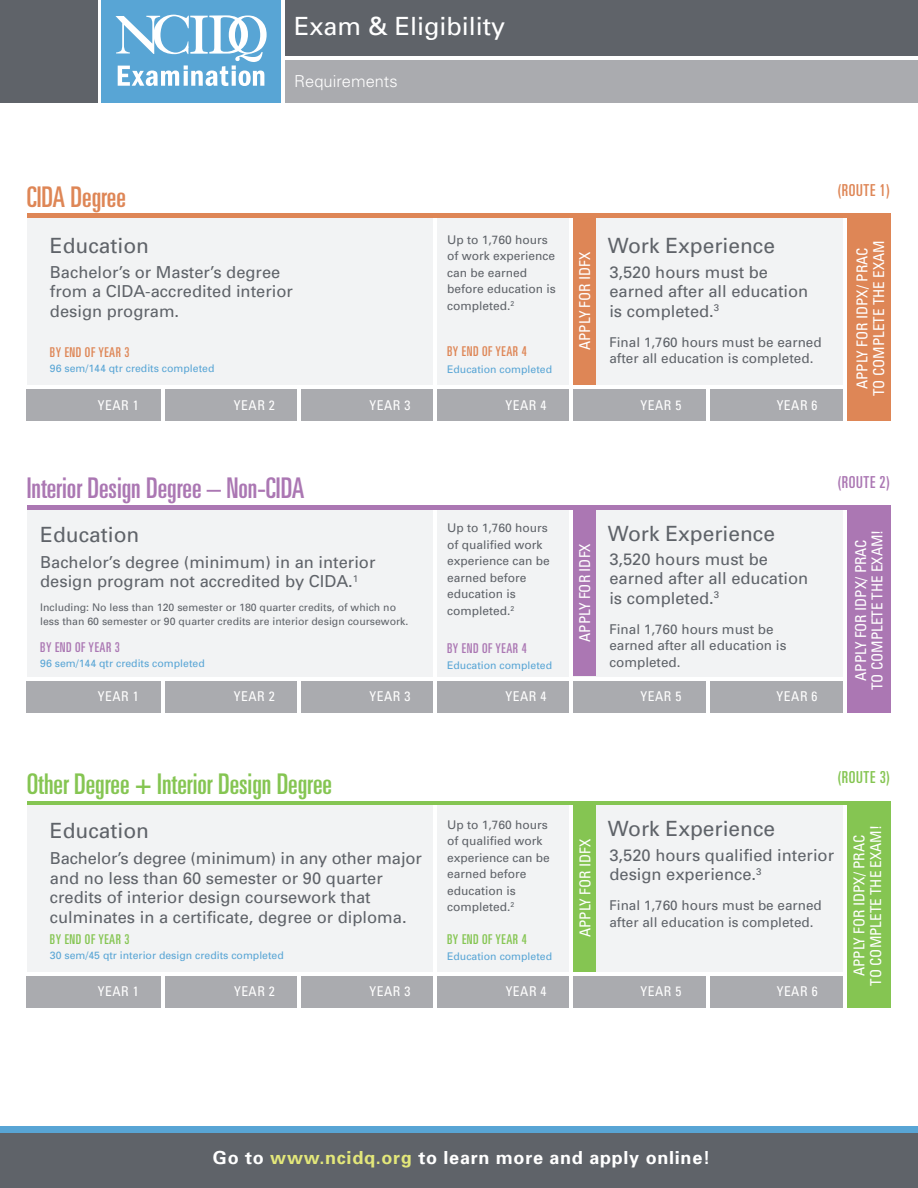
<style>
.page{position:relative;width:918px;height:1188px;background:#fff}
.page>*{position:absolute;margin:0;border:0;box-sizing:border-box;transform-origin:0 0}
.t1{font:ultra-condensed 28.5px "Univers";color:#85c552}
.t2{font:ultra-condensed 28.5px "Univers";color:#ab77b3}
.t3{font:ultra-condensed 28.5px "Univers";color:#de8656}
.t4{font:25.05px "Univers";color:#fff}
.t5{font:21px "Univers";color:#5f6369}
.t6{font:700 18px "Univers";letter-spacing:.04em;color:#fff}
.t7{font:16.5px/19.5px "Univers";color:#5f6369}
.t8{font:300 16.5px "Univers";color:#fff}
.t9{font:ultra-condensed 16.5px "Univers";letter-spacing:.04em;color:#ab77b3}
.t10{font:ultra-condensed 16.5px "Univers";letter-spacing:.04em;color:#85c552}
.t11{font:ultra-condensed 16.5px "Univers";letter-spacing:.04em;color:#de8656}
.t12{font:condensed 15px/16.5px "Univers";color:#fff;text-align:center}
.t13{font:13.5px/16.5px "Univers";color:#5f6369}
.t14{font:condensed 13.5px "Univers";letter-spacing:.04em;color:#fff}
.t15{font:ultra-condensed 13.5px "Univers";letter-spacing:.04em;color:#de8656}
.t16{font:ultra-condensed 13.5px "Univers";letter-spacing:.04em;color:#ab77b3}
.t17{font:ultra-condensed 13.5px "Univers";letter-spacing:.04em;color:#85c552}
.t18{font:12px/16.5px "Univers";color:#5f6369}
.t19{font:10.5px "Univers";color:#58a5d5}
.t20{font:10.5px/13.5px "Univers";color:#5f6369}
.s1{color:#e3e77a}
</style>
<div class="page">
<div style="left:27px;top:389px;width:820px;height:32px;background:#aaabaf"></div>
<hr style="left:297px;top:205px;width:4px;height:220px;background:#fff">
<hr style="left:161px;top:206px;width:4px;height:220px;background:#fff">
<hr style="left:706px;top:210px;width:3px;height:218px;background:#fff">
<div style="left:27px;top:217px;width:864px;height:167px;background:#f2f3f4"></div>
<div style="left:573px;top:217px;width:23px;height:167px;background:#de8656"></div>
<div style="left:847px;top:215px;width:44px;height:206px;background:#de8656"></div>
<hr style="left:433px;top:206px;width:4px;height:220px;background:#fff">
<hr style="left:569px;top:208px;width:4px;height:218px;background:#fff">
<hr style="left:843px;top:217px;width:4px;height:220px;background:#fff">
<hr style="left:27px;top:213px;width:864px;height:4px;background:#de8656">
<div style="left:27px;top:681px;width:820px;height:31px;background:#aaabaf"></div>
<hr style="left:297px;top:497px;width:4px;height:220px;background:#fff">
<hr style="left:161px;top:498px;width:4px;height:220px;background:#fff">
<hr style="left:706px;top:502px;width:3px;height:217px;background:#fff">
<div style="left:27px;top:509px;width:864px;height:167px;background:#f2f3f4"></div>
<div style="left:573px;top:509px;width:23px;height:167px;background:#ab77b3"></div>
<div style="left:847px;top:507px;width:44px;height:205px;background:#ab77b3"></div>
<hr style="left:433px;top:498px;width:4px;height:220px;background:#fff">
<hr style="left:569px;top:500px;width:4px;height:218px;background:#fff">
<hr style="left:843px;top:509px;width:4px;height:219px;background:#fff">
<hr style="left:27px;top:505px;width:864px;height:4px;background:#ab77b3">
<div style="left:27px;top:976px;width:820px;height:32px;background:#aaabaf"></div>
<hr style="left:297px;top:792px;width:4px;height:220px;background:#fff">
<hr style="left:161px;top:794px;width:4px;height:219px;background:#fff">
<hr style="left:706px;top:797px;width:4px;height:218px;background:#fff">
<div style="left:27px;top:805px;width:864px;height:167px;background:#f2f3f4"></div>
<div style="left:574px;top:804px;width:22px;height:168px;background:#85c552"></div>
<div style="left:847px;top:803px;width:44px;height:205px;background:#85c552"></div>
<hr style="left:433px;top:794px;width:4px;height:219px;background:#fff">
<hr style="left:843px;top:796px;width:4px;height:219px;background:#fff">
<hr style="left:570px;top:796px;width:3px;height:217px;background:#fff">
<hr style="left:27px;top:801px;width:864px;height:4px;background:#85c552">
<div style="left:0;top:0;width:97px;height:102px;background:#5f6369"></div>
<div style="left:285px;top:0;width:633px;height:56px;background:#5f6369"></div>
<div style="left:285px;top:60px;width:633px;height:42px;background:#aaabaf"></div>
<div style="left:101px;top:0;width:180px;height:102px;background:#58a5d5"></div>
<svg style="left:115px;top:15px;width:152px;height:71px"></svg>
<div style="left:0;top:1132px;width:918px;height:56px;background:#5f6369"></div>
<div style="left:0;top:1126px;width:918px;height:6px;background:#58a5d5"></div>
<h2 class="t4" style="left:294px;top:11px;width:212px">Exam &amp; Eligibility</h2>
<p class="t8" style="left:294px;top:72px;width:105px">Requirements</p>
<h1 class="t3" style="left:27px;top:180px;width:101px">CIDA Degree</h1>
<p class="t11" style="left:837px;top:181px;width:54px">(ROUTE 1)</p>
<p class="t5" style="left:50px;top:233px;width:101px">Education</p>
<p class="t7" style="left:50px;top:262px;width:244px">Bachelor’s or Master’s degree from a CIDA-accredited interior design program.</p>
<p class="t18" style="left:447px;top:231px;width:110px">Up to 1,760 hours of work experience can be earned before education is completed.<sup>2</sup></p>
<p class="t15" style="left:50px;top:344px;width:81px">BY END OF YEAR 3</p>
<p class="t15" style="left:447px;top:343px;width:81px">BY END OF YEAR 4</p>
<p class="t19" style="left:50px;top:362px;width:166px">96 sem/144 qtr credits completed</p>
<p class="t19" style="left:447px;top:362px;width:106px">Education completed</p>
<p class="t12" style="left:576px;top:350px;width:100px;rotate:-90deg">APPLY FOR IDFX</p>
<p class="t5" style="left:608px;top:233px;width:169px">Work Experience</p>
<p class="t7" style="left:609px;top:262px;width:200px">3,520 hours must be earned after all education is completed.<sup>3</sup></p>
<p class="t13" style="left:609px;top:333px;width:214px">Final 1,760 hours must be earned after all education is completed.</p>
<p class="t14" style="left:98px;top:397px;width:42px">YEAR 1</p>
<p class="t14" style="left:234px;top:397px;width:42px">YEAR 2</p>
<p class="t14" style="left:369px;top:397px;width:42px">YEAR 3</p>
<p class="t14" style="left:506px;top:397px;width:42px">YEAR 4</p>
<p class="t14" style="left:641px;top:397px;width:42px">YEAR 5</p>
<p class="t14" style="left:777px;top:397px;width:42px">YEAR 6</p>
<p class="t12" style="left:854px;top:396px;width:157px;rotate:-90deg">APPLY FOR IDPX/ PRAC<br>TO COMPLETE THE EXAM</p>
<h1 class="t2" style="left:27px;top:472px;width:279px">Interior Design Degree – Non-CIDA</h1>
<p class="t9" style="left:837px;top:473px;width:54px">(ROUTE 2)</p>
<p class="t18" style="left:447px;top:519px;width:104px">Up to 1,760 hours of qualified work experience can be earned before education is completed.<sup>2</sup></p>
<p class="t5" style="left:608px;top:520px;width:169px">Work Experience</p>
<p class="t12" style="left:852px;top:690px;width:162px;rotate:-90deg">APPLY FOR IDPX/ PRAC<br>TO COMPLETE THE EXAM!</p>
<p class="t5" style="left:40px;top:521px;width:101px">Education</p>
<p class="t7" style="left:40px;top:552px;width:337px">Bachelor’s degree (minimum) in an interior design program not accredited by CIDA.<sup>1</sup></p>
<p class="t20" style="left:40px;top:601px;width:370px">Including: No less than 120 semester or 180 quarter credits, of which no less than 60 semester or 90 quarter credits are interior design coursework.</p>
<p class="t19" style="left:40px;top:656px;width:166px">96 sem/144 qtr credits completed</p>
<p class="t12" style="left:576px;top:642px;width:100px;rotate:-90deg">APPLY FOR IDFX</p>
<p class="t7" style="left:609px;top:549px;width:200px">3,520 hours must be earned after all education is completed.<sup>3</sup></p>
<p class="t13" style="left:609px;top:621px;width:179px">Final 1,760 hours must be earned after all education is completed.</p>
<p class="t16" style="left:40px;top:639px;width:81px">BY END OF YEAR 3</p>
<p class="t16" style="left:447px;top:641px;width:81px">BY END OF YEAR 4</p>
<p class="t14" style="left:98px;top:687px;width:42px">YEAR 1</p>
<p class="t14" style="left:234px;top:687px;width:42px">YEAR 2</p>
<p class="t14" style="left:369px;top:687px;width:42px">YEAR 3</p>
<p class="t14" style="left:506px;top:687px;width:42px">YEAR 4</p>
<p class="t14" style="left:640px;top:687px;width:42px">YEAR 5</p>
<p class="t14" style="left:777px;top:687px;width:42px">YEAR 6</p>
<p class="t19" style="left:447px;top:659px;width:106px">Education completed</p>
<h1 class="t1" style="left:27px;top:767px;width:307px">Other Degree + Interior Design Degree</h1>
<p class="t10" style="left:837px;top:768px;width:54px">(ROUTE 3)</p>
<p class="t18" style="left:447px;top:816px;width:104px">Up to 1,760 hours of qualified work experience can be earned before education is completed.<sup>2</sup></p>
<p class="t19" style="left:447px;top:950px;width:106px">Education completed</p>
<p class="t5" style="left:608px;top:816px;width:169px">Work Experience</p>
<p class="t12" style="left:851px;top:986px;width:162px;rotate:-90deg">APPLY FOR IDPX/ PRAC<br>TO COMPLETE THE EXAM!</p>
<p class="t5" style="left:50px;top:818px;width:101px">Education</p>
<p class="t7" style="left:50px;top:849px;width:373px">Bachelor’s degree (minimum) in any other major and no less than 60 semester or 90 quarter credits of interior design coursework that culminates in a certificate, degree or diploma.</p>
<p class="t19" style="left:50px;top:949px;width:235px">30 sem/45 qtr interior design credits completed</p>
<p class="t12" style="left:577px;top:937px;width:100px;rotate:-90deg">APPLY FOR IDFX</p>
<p class="t7" style="left:609px;top:845px;width:226px">3,520 hours qualified interior design experience.<sup>3</sup></p>
<p class="t13" style="left:609px;top:897px;width:214px">Final 1,760 hours must be earned after all education is completed.</p>
<p class="t17" style="left:50px;top:932px;width:81px">BY END OF YEAR 3</p>
<p class="t17" style="left:447px;top:932px;width:81px">BY END OF YEAR 4</p>
<p class="t14" style="left:98px;top:983px;width:42px">YEAR 1</p>
<p class="t14" style="left:234px;top:983px;width:42px">YEAR 2</p>
<p class="t14" style="left:370px;top:983px;width:42px">YEAR 3</p>
<p class="t14" style="left:506px;top:983px;width:42px">YEAR 4</p>
<p class="t14" style="left:641px;top:983px;width:42px">YEAR 5</p>
<p class="t14" style="left:777px;top:983px;width:42px">YEAR 6</p>
<p class="t6" style="left:213px;top:1146px;width:499px">Go to <span class="s1">www.ncidq.org</span> to learn more and apply online!</p>
</div>
